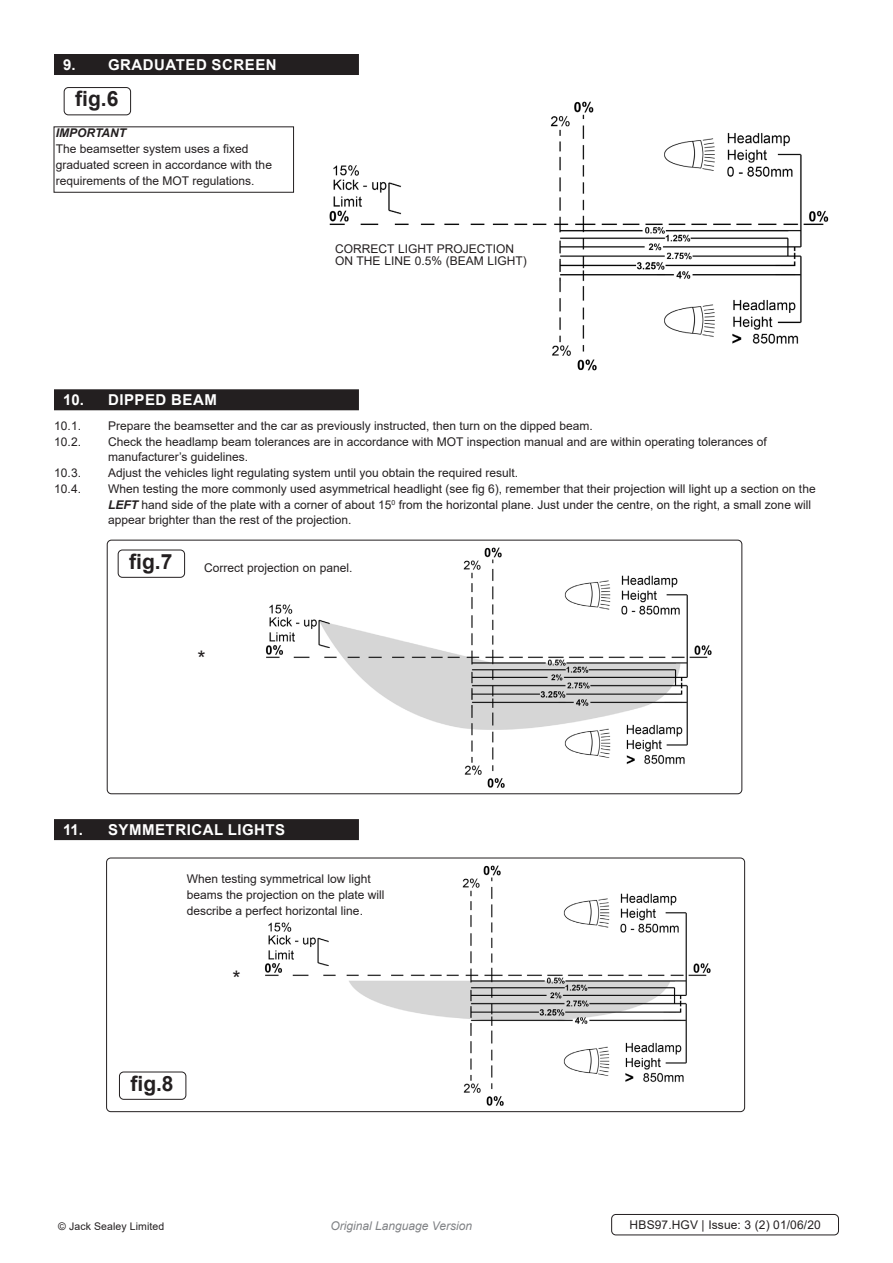
<style>
.page{position:relative;width:893px;height:1263px;background:#fff}
.page>*{position:absolute;margin:0;border:0;box-sizing:border-box;transform-origin:0 0}
.t1{font:700 21px "Arial";color:#231f20}
.t2{font:21px "Arial";color:#231f20}
.t3{font:700 15px "Arial";letter-spacing:.035em;color:#fff}
.Body{font:12px/15.8px "Arial";color:#231f20}
.Body__Footer{font:12px "Arial";letter-spacing:.01em;color:#231f20}
.t4{font:italic 12px "Arial";color:#808285}
.Body-2{font:italic 700 12px "Arial";color:#231f20}
.Body__Justified__7pt{font:10.5px "Arial";letter-spacing:.01em;color:#231f20}
.s1{font-weight:400;font-size:12px;color:#231f20}
.s2{font-weight:700;font-style:italic}
</style>
<div class="page">
<div style="left:54px;top:54px;width:305px;height:21px;background:#231f20"></div>
<div style="left:54px;top:389px;width:305px;height:21px;background:#231f20"></div>
<div style="left:54px;top:819px;width:305px;height:21px;background:#231f20"></div>
<img style="left:329px;top:101px;width:500px;height:270px">
<img style="left:265px;top:547px;width:447px;height:241px">
<div style="left:107px;top:540px;width:635px;height:254px;border:1px solid #231f20;border-radius:4px"></div>
<img style="left:264px;top:865px;width:447px;height:241px">
<div style="left:106px;top:858px;width:639px;height:254px;border:1px solid #231f20;border-radius:4px"></div>
<div style="left:54px;top:126px;width:240px;height:67px;border:1px solid #231f20"></div>
<div style="left:64px;top:87px;width:67px;height:28px;border:1px solid #231f20;border-radius:4px"></div>
<div style="left:118px;top:550px;width:67px;height:28px;border:1px solid #231f20;border-radius:4px"></div>
<div style="left:119px;top:1071px;width:67px;height:29px;border:1px solid #231f20;border-radius:4px"></div>
<div style="left:203px;top:562px;width:178px;height:18px;background:#fff"></div>
<div style="left:611px;top:1214px;width:228px;height:21px;border:1px solid #231f20;border-radius:4px"></div>
<p class="t3" style="left:63px;top:54px;width:222px">9. GRADUATED SCREEN<span class="s1">g</span></p>
<p class="t1" style="left:75px;top:84px;width:45px">fig.6</p>
<p class="Body-2" style="left:56px;top:125px;width:72px">IMPORTANT</p>
<p class="Body" style="left:56px;top:141px;width:218px">The beamsetter system uses a fixed graduated screen in accordance with the requirements of the MOT regulations.</p>
<p class="Body" style="left:335px;top:241px;width:180px">CORRECT LIGHT PROJECTION</p>
<p class="Body" style="left:335px;top:253px;width:193px">ON THE LINE 0.5% (BEAM LIGHT)</p>
<p class="t3" style="left:63px;top:389px;width:162px">10. DIPPED BEAM<span class="s1">g</span></p>
<p class="Body" style="left:54px;top:418px;width:29px">10.1.</p>
<p class="Body" style="left:108px;top:418px;width:486px">Prepare the beamsetter and the car as previously instructed, then turn on the dipped beam.</p>
<p class="Body" style="left:54px;top:433px;width:29px">10.2.</p>
<p class="Body" style="left:108px;top:433px;width:660px">Check the headlamp beam tolerances are in accordance with MOT inspection manual and are within operating tolerances of manufacturer’s guidelines.</p>
<p class="Body" style="left:54px;top:465px;width:29px">10.3.</p>
<p class="Body" style="left:108px;top:465px;width:412px">Adjust the vehicles light regulating system until you obtain the required result.</p>
<p class="Body" style="left:54px;top:481px;width:29px">10.4.</p>
<p class="Body" style="left:108px;top:481px;width:709px">When testing the more commonly used asymmetrical headlight (see fig 6), remember that their projection will light up a section on the<br><span class="s2">LEFT</span> hand side of the plate with a corner of about 15<sup>0</sup> from the horizontal plane. Just under the centre, on the right, a small zone will appear brighter than the rest of the projection.</p>
<p class="t1" style="left:129px;top:546px;width:45px">fig.7</p>
<p class="Body" style="left:204px;top:560px;width:150px">Correct projection on panel.</p>
<p class="t2" style="left:198px;top:644px;width:10px">*</p>
<p class="t3" style="left:63px;top:819px;width:234px">11. SYMMETRICAL LIGHTS<span class="s1">m</span></p>
<p class="Body" style="left:187px;top:871px;width:199px">When testing symmetrical low light beams the projection on the plate will describe a perfect horizontal line.</p>
<p class="t1" style="left:130px;top:1068px;width:45px">fig.8</p>
<p class="t2" style="left:233px;top:964px;width:10px">*</p>
<p class="Body__Justified__7pt" style="left:58px;top:1219px;width:108px">© Jack Sealey Limited</p>
<p class="t4" style="left:330px;top:1218px;width:143px">Original Language Version</p>
<p class="Body__Footer" style="left:629px;top:1217px;width:193px">HBS97.HGV | Issue: 3 (2) 01/06/20</p>
</div>
